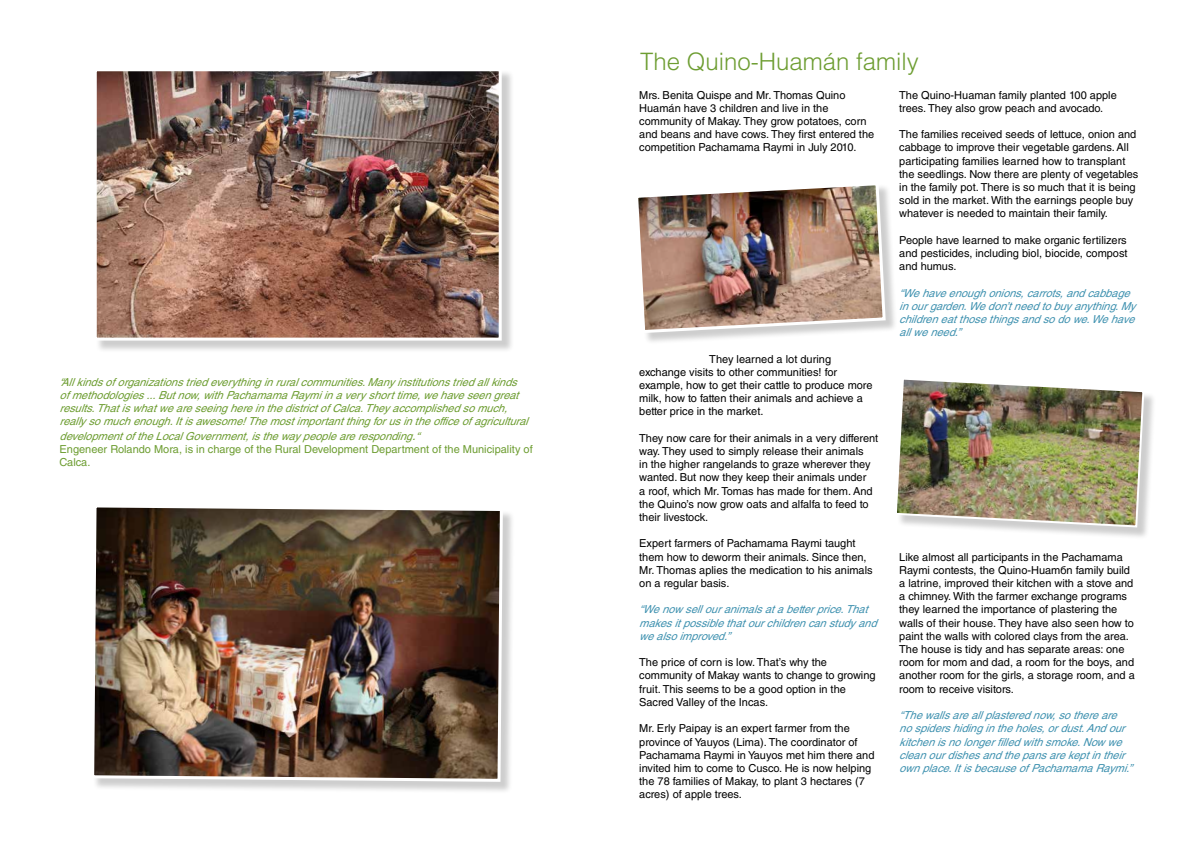
<style>
.page{position:relative;width:1191px;height:842px;background:#fff}
.page>*{position:absolute;margin:0;border:0;box-sizing:border-box;transform-origin:0 0}
.t1{font:300 24px "Helvetica LT Std";color:#6d9d31}
.t2{font:11px/13.2px "Helvetica LT Std";color:#000}
.t3{font:italic 11px/13.2px "Helvetica LT Std";color:#4092b0}
.t4{font:italic 11px/13.2px "Helvetica LT Std";color:#6d9d31}
.t5{font:11px/13.2px "Helvetica LT Std";color:#6d9d31}
.s1{font-style:italic}
.s2{font-style:italic;font-size:12px}
</style>
<div class="page">
<div style="left:637px;top:184px;width:261px;height:161px;background:#000;opacity:.2"></div>
<img style="left:637px;top:184px;width:250px;height:151px">
<div style="left:896px;top:379px;width:260px;height:161px;background:#000;opacity:.2"></div>
<img style="left:896px;top:379px;width:249px;height:149px">
<div style="left:93px;top:506px;width:422px;height:288px;background:#000;opacity:.2"></div>
<img style="left:93px;top:506px;width:411px;height:277px">
<div style="left:95px;top:70px;width:419px;height:283px;background:#000;opacity:.2"></div>
<img style="left:98px;top:72px;width:400px;height:265px">
<div style="left:94px;top:68px;width:408px;height:273px;border:3px solid #fff"></div>
<p class="t4" style="left:60px;top:375px;width:474px">“Allkindsoforganizationstriedeverythinginruralcommunities.Manyinstitutionstriedallkinds ofmethodologies...Butnow,withPachamamaRaymiinaveryshorttime,wehaveseengreat results.ThatiswhatweareseeinghereinthedistrictofCalca.Theyaccomplishedsomuch, reallysomuchenough.Itisawesome!Themostimportantthingforusintheofficeofagricultural</p>
<p class="t5" style="left:60px;top:429px;width:475px"><span class="s1">developmentoftheLocalGovernment,isthewaypeopleareresponding</span><span class="s2">.</span><span class="s1">“<br></span>Engeneer Rolando Mora, is in charge of the Rural Development Department of the Municipality of<br>Calca.</p>
<h1 class="t1" style="left:640px;top:46px;width:280px">The Quino-Huamán family</h1>
<p class="t2" style="left:639px;top:88px;width:236px">Mrs. Benita Quispe and Mr. Thomas Quino Huamán have 3 children and live in the community of Makay. They grow potatoes, corn and beans and have cows. They first entered the competition Pachamama Raymi in July 2010.</p>
<p class="t2" style="left:639px;top:352px;width:235px;text-indent:70px">They learned a lot during exchange visits to other communities! for example, how to get their cattle to produce more milk, how to fatten their animals and achieve a better price in the market.</p>
<p class="t2" style="left:639px;top:431px;width:240px">They now care for their animals in a very different way. They used to simply release their animals<br>in the higher rangelands to graze wherever they wanted. But now they keep their animals under<br>a roof, which Mr. Tomas has made for them. And the Quino’s now grow oats and alfalfa to feed to their livestock.</p>
<p class="t2" style="left:639px;top:537px;width:235px">Expert farmers of Pachamama Raymi taught them how to deworm their animals. Since then, Mr. Thomas aplies the medication to his animals on a regular basis.</p>
<p class="t3" style="left:639px;top:603px;width:243px">“Wenowsellouranimalsatabetterprice.That makesitpossiblethatourchildrencanstudyand wealsoimproved.”</p>
<p class="t2" style="left:639px;top:656px;width:238px">The price of corn is low. That’s why the community of Makay wants to change to growing fruit. This seems to be a good option in the Sacred Valley of the Incas.</p>
<p class="t2" style="left:639px;top:722px;width:237px">Mr. Erly Paipay is an expert farmer from the province of Yauyos (Lima). The coordinator of Pachamama Raymi in Yauyos met him there and invited him to come to Cusco. He is now helping the 78 families of Makay, to plant 3 hectares (7 acres) of apple trees.</p>
<p class="t2" style="left:899px;top:88px;width:219px">The Quino-Huaman family planted 100 apple trees. They also grow peach and avocado.</p>
<p class="t2" style="left:899px;top:128px;width:241px">The families received seeds of lettuce, onion and cabbage to improve their vegetable gardens. All participating families learned how to transplant the seedlings. Now there are plenty of vegetables in the family pot. There is so much that it is being sold in the market. With the earnings people buy whatever is needed to maintain their family.</p>
<p class="t2" style="left:899px;top:233px;width:230px;text-align:justify">People have learned to make organic fertilizers and pesticides, including biol, biocide, compost and humus.</p>
<p class="t3" style="left:899px;top:286px;width:242px">“Wehaveenoughonions,carrots,andcabbage inourgarden.Wedon’tneedtobuyanything.My childreneatthosethingsandsodowe.Wehave allweneed.”</p>
<p class="t2" style="left:899px;top:550px;width:237px">Like almost all participants in the Pachamama Raymi contests, the Quino-Huamбn family build a latrine, improved their kitchen with a stove and a chimney. With the farmer exchange programs they learned the importance of plastering the walls of their house. They have also seen how to paint the walls with colored clays from the area.<br>The house is tidy and has separate areas: one room for mom and dad, a room for the boys, and another room for the girls, a storage room, and a room to receive visitors.</p>
<p class="t3" style="left:899px;top:709px;width:239px">“Thewallsareallplasterednow,sothereare nospidershidingintheholes,ordust.Andour kitchenisnolongerfilledwithsmoke.Nowwe cleanourdishesandthepansarekeptintheir ownplace.ItisbecauseofPachamamaRaymi.”</p>
</div>
